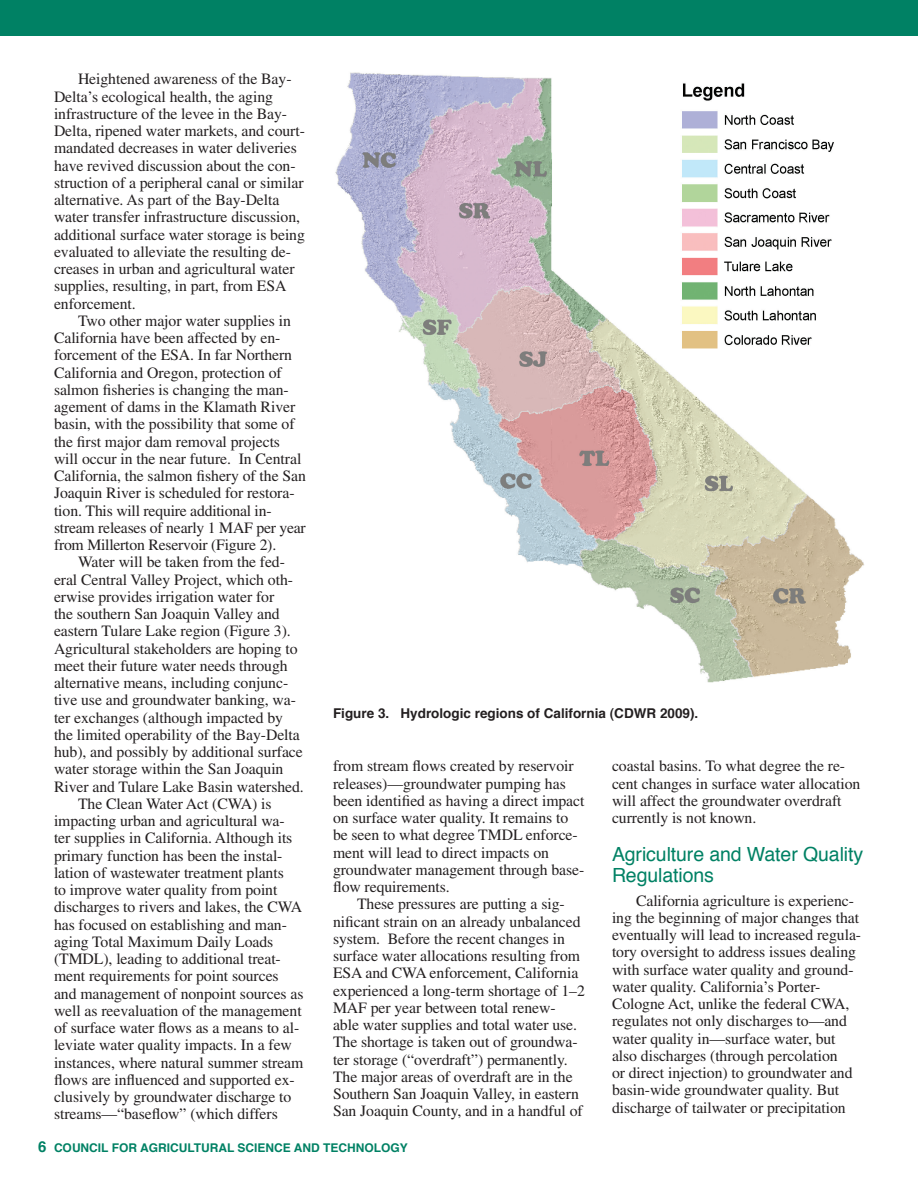
<style>
.page{position:relative;width:918px;height:1188px;background:#fff}
.page>*{position:absolute;margin:0;border:0;box-sizing:border-box;transform-origin:0 0}
.Inside_Level_2_Headi{font:19.5px/21px "Helvetica";letter-spacing:-.005em;color:#008164}
.Body{font:15.75px/17.2px "Times";letter-spacing:-.005em;color:#231f20}
.Table_head{font:700 13.5px "Helvetica";color:#231f20}
.t1{font:700 12px "Helvetica";color:#008164}
.s1{font-size:15px}
</style>
<div class="page">
<div style="left:0;top:0;width:918px;height:36px;background:#008164"></div>
<img style="left:335px;top:72px;width:529px;height:611px">
<p class="Body" style="left:54px;top:70px;width:253px;text-indent:24px">Heightened awareness of the Bay-Delta’s ecological health, the aging infrastructure of the levee in the Bay-Delta, ripened water markets, and court&shy;mandated decreases in water deliveries have revived discussion about the con&shy;struction of a peripheral canal or similar alternative. As part of the Bay-Delta water transfer infrastructure discussion, additional surface water storage is being evaluated to alleviate the resulting de&shy;creases in urban and agricultural water supplies, resulting, in part, from ESA enforcement.</p>
<p class="Body" style="left:54px;top:312px;width:253px;text-indent:24px">Two other major water supplies in California have been affected by en&shy;forcement of the ESA. In far Northern California and Oregon, protection of salmon fisheries is changing the man&shy;agement of dams in the Klamath River basin, with the possibility that some of the first major dam removal projects will occur in the near future. In Central California, the salmon fishery of the San Joaquin River is scheduled for restora&shy;tion. This will require additional in&shy;stream releases of nearly 1 MAF per year from Millerton Reservoir (Figure 2).</p>
<p class="Body" style="left:54px;top:553px;width:251px;text-indent:24px">Water will be taken from the fed&shy;eral Central Valley Project, which oth&shy;erwise provides irrigation water for<br>the southern San Joaquin Valley and eastern Tulare Lake region (Figure 3).<br>Agricultural stakeholders are hoping to meet their future water needs through alternative means, including conjunc&shy;tive use and groundwater banking, wa&shy;ter exchanges (although impacted by the limited operability of the Bay-Delta hub), and possibly by additional surface water storage within the San Joaquin River and Tulare Lake Basin watershed.</p>
<p class="Body" style="left:54px;top:795px;width:251px;text-indent:24px">The Clean Water Act (CWA) is impacting urban and agricultural wa&shy;ter supplies in California. Although its primary function has been the instal&shy;lation of wastewater treatment plants<br>to improve water quality from point discharges to rivers and lakes, the CWA has focused on establishing and man&shy;aging Total Maximum Daily Loads (TMDL), leading to additional treat&shy;ment requirements for point sources and management of nonpoint sources as well as reevaluation of the management of surface water flows as a means to al&shy;leviate water quality impacts. In a few instances, where natural summer stream flows are influenced and supported ex&shy;clusively by groundwater discharge to streams—“baseflow” (which differs</p>
<p class="Table_head" style="left:333px;top:702px;width:367px">Figure 3. Hydrologic regions of California (CDWR 2009).</p>
<p class="Body" style="left:333px;top:757px;width:253px">from stream flows created by reservoir releases)—groundwater pumping has been identified as having a direct impact on surface water quality. It remains to be seen to what degree TMDL enforce&shy;ment will lead to direct impacts on groundwater management through base&shy;flow requirements.</p>
<p class="Body" style="left:333px;top:895px;width:253px;text-indent:24px">These pressures are putting a sig&shy;nificant strain on an already unbalanced system. Before the recent changes in surface water allocations resulting from ESA and CWA enforcement, California experienced a long-term shortage of 1–2<br>MAF per year between total renew&shy;able water supplies and total water use.<br>The shortage is taken out of groundwa&shy;ter storage (“overdraft”) permanently.<br>The major areas of overdraft are in the Southern San Joaquin Valley, in eastern San Joaquin County, and in a handful of</p>
<p class="Body" style="left:612px;top:757px;width:250px">coastal basins. To what degree the re&shy;cent changes in surface water allocation will affect the groundwater overdraft currently is not known.</p>
<p class="Inside_Level_2_Headi" style="left:612px;top:845px;width:253px">Agriculture and Water Quality<br>Regulations</p>
<p class="Body" style="left:612px;top:892px;width:251px;text-indent:24px">California agriculture is experienc&shy;ing the beginning of major changes that eventually will lead to increased regula&shy;tory oversight to address issues dealing with surface water quality and ground&shy;water quality. California’s Porter-Cologne Act, unlike the federal CWA, regulates not only discharges to—and water quality in—surface water, but also discharges (through percolation<br>or direct injection) to groundwater and basin-wide groundwater quality. But discharge of tailwater or precipitation</p>
<p class="t1" style="left:38px;top:1138px;width:371px"><span class="s1">6</span> COUNCIL FOR AGRICULTURAL SCIENCE AND TECHNOLOGY</p>
</div>
